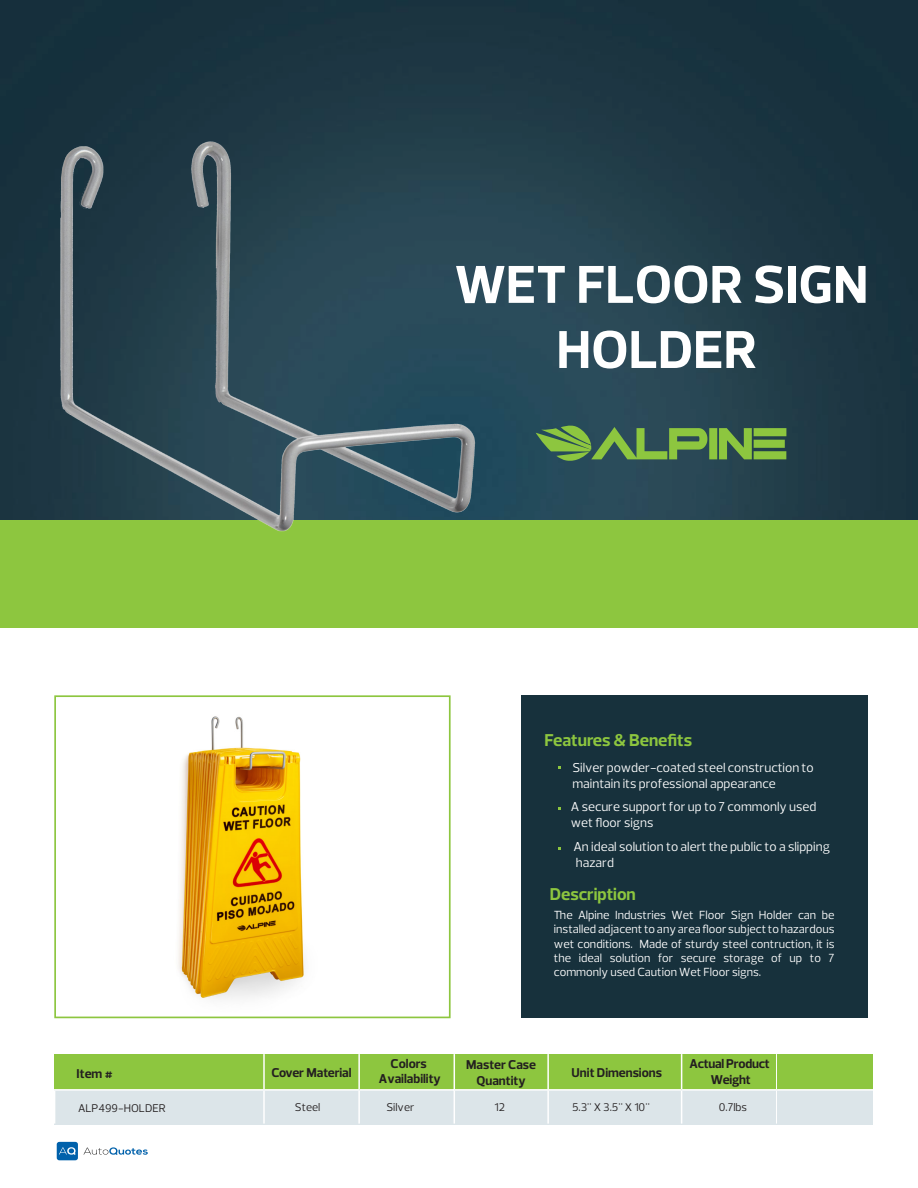
<style>
.page{position:relative;width:918px;height:1188px;background:#fff}
.page>*{position:absolute;margin:0;border:0;box-sizing:border-box;transform-origin:0 0}
.t1{font:700 54.3px/65.1px "Prelo";color:#fff;text-align:center}
.t2{font:700 17.55px "Prelo";color:#8dc63f}
.t3{font:13.05px/15.8px "Prelo";color:#fff}
.t4{font:700 13.05px/15.6px "Prelo";color:#231f20;text-align:center}
.t5{font:12px/14.4px "Prelo";color:#fff;text-align:justify}
.t6{font:11.4px "Prelo";color:#231f20}
</style>
<div class="page">
<img style="left:0;top:0;width:918px;height:521px">
<div style="left:0;top:521px;width:918px;height:107px;background:#8dc63f"></div>
<svg style="left:536px;top:424px;width:250px;height:38px;background:#57834b"></svg>
<div style="left:682px;top:1054px;width:95px;height:36px;background:#8dc63f"></div>
<div style="left:548px;top:1054px;width:134px;height:36px;background:#8dc63f"></div>
<div style="left:453px;top:1054px;width:95px;height:36px;background:#8dc63f"></div>
<div style="left:359px;top:1054px;width:95px;height:36px;background:#8dc63f"></div>
<div style="left:264px;top:1054px;width:95px;height:36px;background:#8dc63f"></div>
<div style="left:55px;top:1054px;width:209px;height:36px;background:#8dc63f"></div>
<div style="left:682px;top:1090px;width:95px;height:34px;background:#dce5e9"></div>
<div style="left:548px;top:1090px;width:134px;height:34px;background:#dce5e9"></div>
<div style="left:453px;top:1090px;width:95px;height:34px;background:#dce5e9"></div>
<div style="left:359px;top:1090px;width:95px;height:34px;background:#dce5e9"></div>
<div style="left:264px;top:1090px;width:95px;height:34px;background:#dce5e9"></div>
<div style="left:55px;top:1090px;width:209px;height:34px;background:#dce5e9"></div>
<hr style="left:263px;top:1054px;width:2px;height:35px;background:#fff">
<hr style="left:358px;top:1054px;width:2px;height:35px;background:#fff">
<hr style="left:454px;top:1054px;width:1px;height:35px;background:#fff">
<hr style="left:547px;top:1054px;width:2px;height:35px;background:#fff">
<hr style="left:681px;top:1054px;width:1px;height:35px;background:#fff">
<hr style="left:776px;top:1054px;width:2px;height:35px;background:#fff">
<hr style="left:54px;top:1089px;width:210px;height:2px;background:#fff">
<hr style="left:264px;top:1089px;width:95px;height:2px;background:#fff">
<hr style="left:263px;top:1091px;width:2px;height:33px;background:#fff">
<hr style="left:359px;top:1089px;width:95px;height:2px;background:#fff">
<hr style="left:358px;top:1091px;width:2px;height:33px;background:#fff">
<hr style="left:454px;top:1091px;width:1px;height:33px;background:#fff">
<hr style="left:453px;top:1089px;width:95px;height:2px;background:#fff">
<hr style="left:547px;top:1091px;width:2px;height:33px;background:#fff">
<hr style="left:548px;top:1089px;width:134px;height:2px;background:#fff">
<hr style="left:682px;top:1089px;width:96px;height:2px;background:#fff">
<hr style="left:681px;top:1091px;width:1px;height:33px;background:#fff">
<hr style="left:776px;top:1091px;width:2px;height:33px;background:#fff">
<div style="left:777px;top:1054px;width:95px;height:36px;background:#8dc63f"></div>
<div style="left:777px;top:1090px;width:95px;height:34px;background:#dce5e9"></div>
<hr style="left:777px;top:1089px;width:96px;height:2px;background:#fff">
<div style="left:521px;top:695px;width:347px;height:323px;background:#17313c"></div>
<div style="left:54px;top:695px;width:397px;height:323px;border:2px solid #8dc63f"></div>
<svg style="left:83px;top:1147px;width:65px;height:8px"></svg>
<div style="left:57px;top:1142px;width:21px;height:18px;background:#0061ab;border-radius:3px"></div>
<svg style="left:59px;top:1147px;width:17px;height:8px"></svg>
<img style="left:0;top:79px;width:522px;height:453px">
<img style="left:178px;top:716px;width:126px;height:283px">
<h1 class="t1" style="left:455px;top:252px;width:415px">WET FLOOR SIGN<br>HOLDER</h1>
<h2 class="t2" style="left:545px;top:730px;width:149px">Features &amp; Benefits</h2>
<p class="t3" style="left:572px;top:760px;width:243px">Silver powder-coated steel construction to maintain its professional appearance</p>
<p class="t3" style="left:571px;top:799px;width:247px">A secure support for up to 7 commonly used wet floor signs</p>
<p class="t3" style="left:573px;top:839px;width:258px">An ideal solution to alert the public to a slipping hazard</p>
<h2 class="t2" style="left:550px;top:884px;width:88px">Description</h2>
<p class="t5" style="left:554px;top:908px;width:282px">The Alpine Industries Wet Floor Sign Holder can be installed adjacent to any area floor subject to hazardous wet conditions. Made of sturdy steel contruction, it is the ideal solution for secure storage of up to 7 commonly used Caution Wet Floor signs.</p>
<p class="t4" style="left:77px;top:1066px;width:38px">Item #</p>
<p class="t4" style="left:272px;top:1065px;width:82px">Cover Material</p>
<p class="t4" style="left:379px;top:1056px;width:63px">Colors<br>Availability</p>
<p class="t4" style="left:466px;top:1057px;width:71px">Master Case<br>Quantity</p>
<p class="t4" style="left:572px;top:1065px;width:92px">Unit Dimensions</p>
<p class="t4" style="left:689px;top:1056px;width:82px">Actual Product<br>Weight</p>
<p class="t6" style="left:78px;top:1101px;width:89px">ALP499-HOLDER</p>
<p class="t6" style="left:295px;top:1100px;width:27px">Steel</p>
<p class="t6" style="left:386px;top:1100px;width:29px">Silver</p>
<p class="t6" style="left:495px;top:1100px;width:12px">12</p>
<p class="t6" style="left:572px;top:1100px;width:79px">5.3" X 3.5" X 10"</p>
<p class="t6" style="left:719px;top:1100px;width:30px">0.7lbs</p>
</div>
